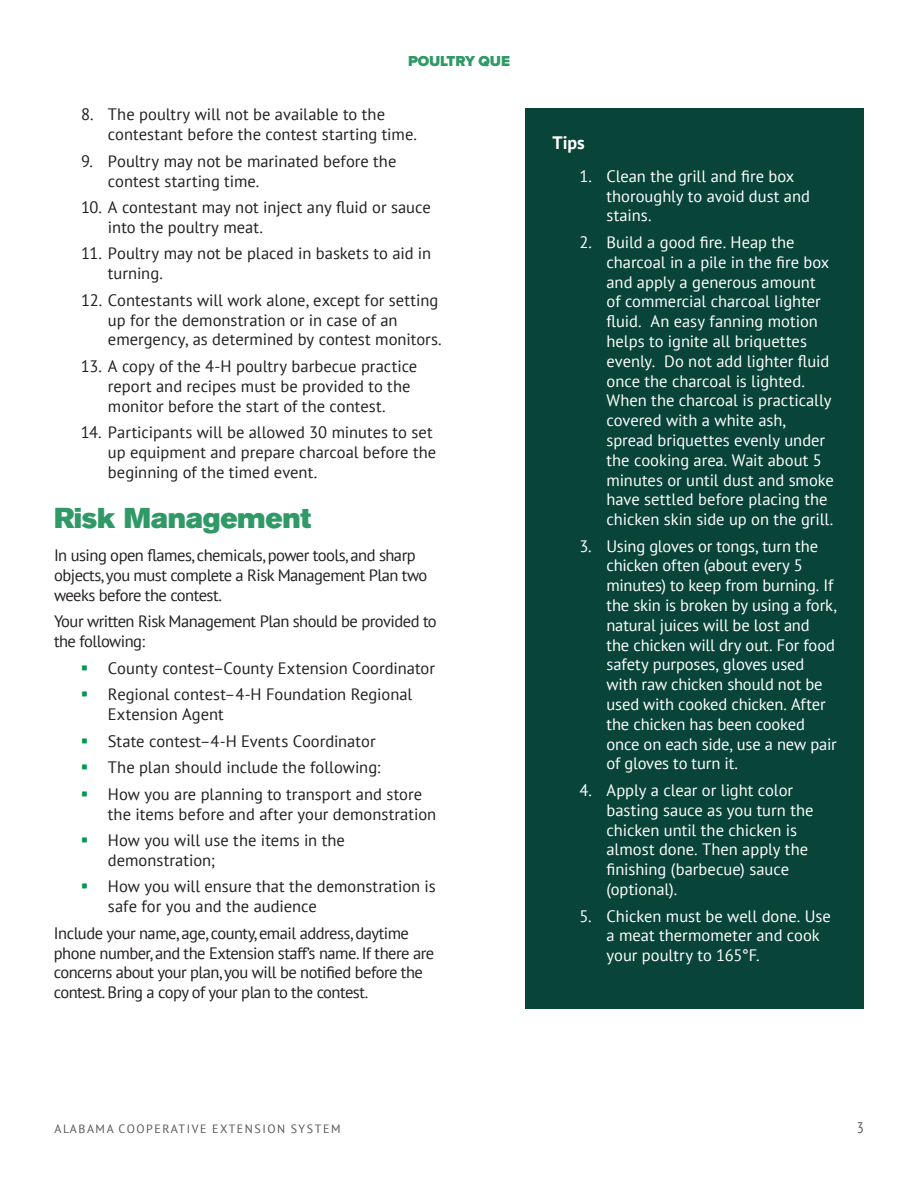
<style>
.page{position:relative;width:918px;height:1188px;background:#fff}
.page>*{position:absolute;margin:0;border:0;box-sizing:border-box;transform-origin:0 0}
.t1{font:28.5px "Akzidenz Grotesk BE Super";letter-spacing:-.01em;color:#309967}
.t2{font:700 18px "PT Sans";color:#fff}
.t3{font:16.5px/19.8px "PT Sans";letter-spacing:-.005em;color:#fff}
.t4{font:16.5px/19.8px "PT Sans";color:#231f20}
.t5{font:16.5px/19.8px "PT Sans";letter-spacing:-.03em;color:#231f20}
.t6{font:15.3px "PT Sans";color:#57585a;scale:.84 1}
.t7{font:900 15px "Proxima Nova";letter-spacing:-.01em;color:#309967}
.t8{font:12px "PT Sans";letter-spacing:.13em;color:#57585a}
</style>
<div class="page">
<div style="left:525px;top:108px;width:339px;height:901px;background:#084437"></div>
<p class="t7" style="left:408px;top:50px;width:103px">POULTRY QUE</p>
<p class="t4" style="left:108px;top:104px;width:310px;text-indent:-27px">8. The poultry will not be available to the contestant before the contest starting time.</p>
<p class="t4" style="left:108px;top:151px;width:290px;text-indent:-27px">9. Poultry may not be marinated before the contest starting time.</p>
<p class="t4" style="left:108px;top:197px;width:324px;text-indent:-27px">10. A contestant may not inject any fluid or sauce into the poultry meat.</p>
<p class="t4" style="left:108px;top:243px;width:325px;text-indent:-27px">11. Poultry may not be placed in baskets to aid in turning.</p>
<p class="t4" style="left:108px;top:290px;width:335px;text-indent:-27px">12. Contestants will work alone, except for setting up for the demonstration or in case of an emergency, as determined by contest monitors.</p>
<p class="t4" style="left:108px;top:356px;width:311px;text-indent:-27px">13. A copy of the 4-H poultry barbecue practice report and recipes must be provided to the monitor before the start of the contest.</p>
<p class="t4" style="left:108px;top:422px;width:330px;text-indent:-27px">14. Participants will be allowed 30 minutes to set up equipment and prepare charcoal before the beginning of the timed event.</p>
<h1 class="t1" style="left:54px;top:501px;width:259px">Risk Management</h1>
<p class="t5" style="left:54px;top:545px;width:375px">In using open flames, chemicals, power tools, and sharp objects, you must complete a Risk Management Plan two weeks before the contest.</p>
<p class="t5" style="left:54px;top:611px;width:384px">Your written Risk Management Plan should be provided to the following:</p>
<p class="t4" style="left:108px;top:654px;width:329px;line-height:26.5px">County contest–County Extension Coordinator<br>Regional contest–4-H Foundation Regional</p>
<p class="t4" style="left:108px;top:701px;width:316px;line-height:26.5px">Extension Agent<br>State contest–4-H Events Coordinator<br>The plan should include the following:<br>How you are planning to transport and store</p>
<p class="t4" style="left:108px;top:800px;width:330px;line-height:26.5px">the items before and after your demonstration<br>How you will use the items in the</p>
<p class="t4" style="left:108px;top:846px;width:329px;line-height:26.5px">demonstration;<br>How you will ensure that the demonstration is</p>
<p class="t5" style="left:54px;top:893px;width:357px;line-height:26.5px;text-indent:54px">safe for you and the audience<br>Include your name, age, county, email address, daytime</p>
<p class="t5" style="left:54px;top:942px;width:382px">phone number, and the Extension staff’s name. If there are concerns about your plan, you will be notified before the contest. Bring a copy of your plan to the contest.</p>
<p class="t2" style="left:552px;top:130px;width:34px">Tips</p>
<p class="t3" style="left:606px;top:166px;width:205px;text-indent:-27px">1. Clean the grill and fire box thoroughly to avoid dust and stains.</p>
<p class="t3" style="left:606px;top:232px;width:229px;text-indent:-27px">2. Build a good fire. Heap the charcoal in a pile in the fire box and apply a generous amount<br>of commercial charcoal lighter fluid. An easy fanning motion helps to ignite all briquettes evenly. Do not add lighter fluid once the charcoal is lighted.<br>When the charcoal is practically covered with a white ash, spread briquettes evenly under the cooking area. Wait about 5 minutes or until dust and smoke have settled before placing the chicken skin side up on the grill.</p>
<p class="t3" style="left:606px;top:536px;width:232px;text-indent:-27px">3. Using gloves or tongs, turn the chicken often (about every 5 minutes) to keep from burning. If the skin is broken by using a fork, natural juices will be lost and<br>the chicken will dry out. For food safety purposes, gloves used with raw chicken should not be used with cooked chicken. After the chicken has been cooked once on each side, use a new pair of gloves to turn it.</p>
<p class="t3" style="left:606px;top:780px;width:209px;text-indent:-27px">4. Apply a clear or light color basting sauce as you turn the chicken until the chicken is almost done. Then apply the finishing (barbecue) sauce (optional).</p>
<p class="t3" style="left:607px;top:906px;width:226px;text-indent:-27px">5. Chicken must be well done. Use a meat thermometer and cook your poultry to 165°F.</p>
<p class="t8" style="left:54px;top:1121px;width:288px">ALABAMA COOPERATIVE EXTENSION SYSTEM</p>
<p class="t6" style="left:857px;top:1118px;width:10px">3</p>
</div>
